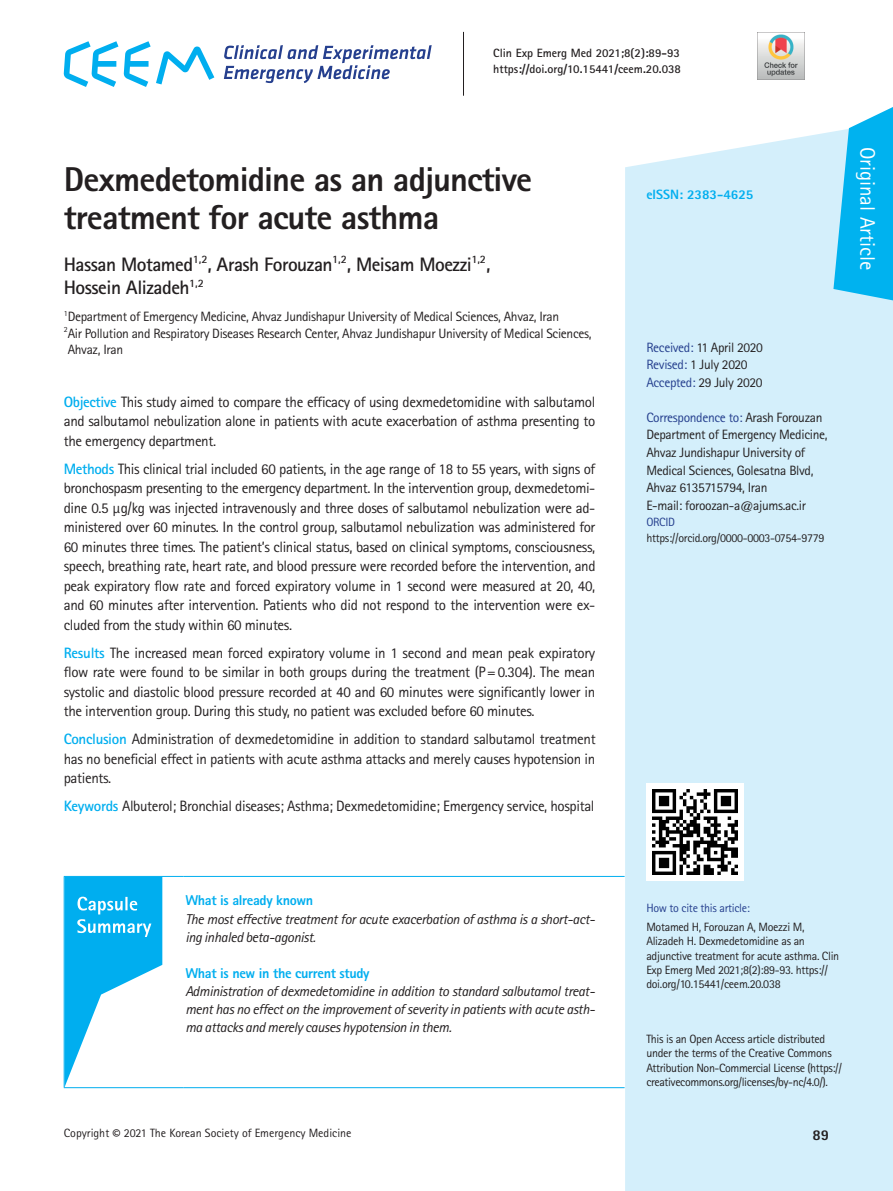
<style>
.page{position:relative;width:893px;height:1191px;background:#fff}
.page>*{position:absolute;margin:0;border:0;box-sizing:border-box;transform-origin:0 0}
.제목{font:800 34.5px/38px "Rotis Sans Serif Std";letter-spacing:-.025em;color:#231f20}
.t1{font:21px "Rotis Sans Serif Std";color:#fff}
.저자{font:700 19.5px/23.4px "Rotis Sans Serif Std";letter-spacing:-.025em;color:#231f20}
.초록{font:15px/19.5px "Rotis Sans Serif Std";letter-spacing:-.025em;color:#231f20;text-align:justify}
.t2{font:800 15px "Rotis Sans Serif Std";color:#231f20}
.요약_article_본문{font:italic 14.25px/18px "Rotis Sans Serif Std";letter-spacing:-.025em;color:#231f20}
.요약_article_볼드{font:800 14.25px "Rotis Sans Serif Std";letter-spacing:-.025em;color:#00aeef}
.교신저자{font:13.5px/17.5px "Rotis Sans Serif Std";letter-spacing:-.025em;color:#231f20}
.소속{font:13.5px/16.2px "Rotis Sans Serif Std";letter-spacing:-.025em;color:#231f20}
.교신저자-2{font:13.5px "Rotis Sans Serif Std";letter-spacing:-.025em;color:#253f8e}
.t3{font:800 13.5px "Rotis Sans Serif Std";color:#00aeef}
.인용주소본문{font:12px/14.4px "Rotis Sans Serif Std";letter-spacing:-.025em;color:#231f20}
.잡지볼륨{font:700 12px "Rotis Sans Serif Std";color:#231f20}
.인용주소본문-2{font:12px "Rotis Sans Serif Std";color:#231f20}
.교신저자-3{font:12px "Rotis Sans Serif Std";letter-spacing:-.025em;color:#231f20}
.인용주소볼드{font:12px "Rotis Sans Serif Std";letter-spacing:-.025em;color:#253f8e}
.교신저자-4{font:12px "Rotis Sans Serif Std";letter-spacing:-.025em;color:#253f8e}
.s1{font-weight:700;color:#00aeef}
.s2{color:#253f8e}
.s3{color:#231f20}
.s4{font-family:"Myriad Pro";font-weight:700}
</style>
<div class="page">
<div style="left:625px;top:131px;width:268px;height:1060px;background:#d4effb"></div>
<svg style="left:833px;top:107px;width:60px;height:193px;background:#31c0f1"></svg>
<svg style="left:64px;top:41px;width:54px;height:46px"></svg>
<svg style="left:124px;top:41px;width:90px;height:46px"></svg>
<svg style="left:224px;top:45px;width:208px;height:38px"></svg>
<hr style="left:463px;top:32px;width:1px;height:64px;background:#231f20">
<div style="left:646px;top:783px;width:98px;height:97px;background:#fff"></div>
<img style="left:653px;top:789px;width:85px;height:85px">
<hr style="left:64px;top:876px;width:1px;height:211px;background:#00aeef">
<hr style="left:183px;top:876px;width:442px;height:1px;background:#00aeef">
<hr style="left:183px;top:1087px;width:442px;height:1px;background:#00aeef">
<hr style="left:64px;top:876px;width:119px;height:1px;background:#00aeef">
<hr style="left:64px;top:1087px;width:119px;height:1px;background:#00aeef">
<svg style="left:65px;top:876px;width:97px;height:210px"></svg>
<img style="left:758px;top:32px;width:46px;height:47px">
<p class="잡지볼륨" style="left:493px;top:45px;width:188px">Clin Exp Emerg Med 2021;8(2):89-93</p>
<p class="잡지볼륨" style="left:493px;top:62px;width:189px">https://doi.org/10.15441/ceem.20.038</p>
<p class="제목" style="left:64px;top:160px;width:470px">Dexmedetomidine as an adjunctive treatment for acute asthma</p>
<p class="저자" style="left:64px;top:252px;width:428px">Hassan Motamed<sup>1,2</sup>, Arash Forouzan<sup>1,2</sup>, Meisam Moezzi<sup>1,2</sup>,<br>Hossein Alizadeh<sup>1,2</sup></p>
<p class="소속" style="left:64px;top:308px;width:497px"><sup>1</sup>Department of Emergency Medicine, Ahvaz Jundishapur University of Medical Sciences, Ahvaz, Iran</p>
<p class="소속" style="left:64px;top:325px;width:529px"><sup>2</sup>Air Pollution and Respiratory Diseases Research Center, Ahvaz Jundishapur University of Medical Sciences,<br>Ahvaz, Iran</p>
<p class="초록" style="left:64px;top:392px;width:533px"><span class="s1">Objective</span> This study aimed to compare the efficacy of using dexmedetomidine with salbutamol and salbutamol nebulization alone in patients with acute exacerbation of asthma presenting to the emergency department.</p>
<p class="초록" style="left:64px;top:459px;width:533px"><span class="s1">Methods</span> This clinical trial included 60 patients, in the age range of 18 to 55 years, with signs of bronchospasm presenting to the emergency department. In the intervention group, dexmedetomi&shy;dine 0.5 µg/kg was injected intravenously and three doses of salbutamol nebulization were ad&shy;ministered over 60 minutes. In the control group, salbutamol nebulization was administered for 60 minutes three times. The patient’s clinical status, based on clinical symptoms, consciousness, speech, breathing rate, heart rate, and blood pressure were recorded before the intervention, and peak expiratory flow rate and forced expiratory volume in 1 second were measured at 20, 40, and 60 minutes after intervention. Patients who did not respond to the intervention were ex&shy;cluded from the study within 60 minutes.</p>
<p class="초록" style="left:64px;top:643px;width:533px"><span class="s1">Results</span> The increased mean forced expiratory volume in 1 second and mean peak expiratory flow rate were found to be similar in both groups during the treatment (P=0.304). The mean systolic and diastolic blood pressure recorded at 40 and 60 minutes were significantly lower in the intervention group. During this study, no patient was excluded before 60 minutes.</p>
<p class="초록" style="left:64px;top:729px;width:533px"><span class="s1">Conclusion</span> Administration of dexmedetomidine in addition to standard salbutamol treatment has no beneficial effect in patients with acute asthma attacks and merely causes hypotension in patients.</p>
<p class="초록" style="left:64px;top:796px;width:532px"><span class="s1">Keywords</span> Albuterol; Bronchial diseases; Asthma; Dexmedetomidine; Emergency service, hospital</p>
<p class="t3" style="left:646px;top:185px;width:109px">eISSN: 2383-4625</p>
<p class="교신저자" style="left:646px;top:338px;width:118px"><span class="s2">Received:</span> 11 April 2020</p>
<p class="교신저자" style="left:646px;top:356px;width:103px"><span class="s2">Revised:</span> 1 July 2020</p>
<p class="교신저자" style="left:646px;top:373px;width:118px"><span class="s2">Accepted:</span> 29 July 2020</p>
<p class="교신저자-2" style="left:646px;top:409px;width:178px">Correspondence to: <span class="s3">Arash Forouzan</span></p>
<p class="교신저자" style="left:646px;top:426px;width:183px">Department of Emergency Medicine,<br>Ahvaz Jundishapur University of<br>Medical Sciences, Golesatna Blvd,<br>Ahvaz 6135715794, Iran</p>
<p class="교신저자" style="left:646px;top:496px;width:161px">E-mail: foroozan-a@ajums.ac.ir</p>
<p class="교신저자-4" style="left:646px;top:515px;width:30px">ORCID</p>
<p class="교신저자-3" style="left:646px;top:530px;width:180px">https://orcid.org/0000-0003-0754-9779</p>
<p class="t1" style="left:880px;top:147px;width:125px;rotate:90deg">Original Article</p>
<p class="요약_article_볼드" style="left:185px;top:891px;width:129px">What is already known</p>
<p class="요약_article_본문" style="left:185px;top:909px;width:411px">The most effective treatment for acute exacerbation of asthma is a short-act&shy;ing inhaled beta-agonist.</p>
<p class="요약_article_볼드" style="left:185px;top:963px;width:186px">What is new in the current study</p>
<p class="요약_article_본문" style="left:185px;top:981px;width:411px;text-align:justify">Administration of dexmedetomidine in addition to standard salbutamol treat&shy;ment has no effect on the improvement of severity in patients with acute asth&shy;ma attacks and merely causes hypotension in them.</p>
<p class="인용주소볼드" style="left:646px;top:901px;width:105px">How to cite this article:</p>
<p class="인용주소본문" style="left:646px;top:919px;width:194px">Motamed H, Forouzan A, Moezzi M, Alizadeh H. Dexmedetomidine as an adjunctive treatment for acute asthma. Clin Exp Emerg Med 2021;8(2):89-93. https:// doi.org/10.15441/ceem.20.038</p>
<p class="인용주소본문" style="left:646px;top:1031px;width:197px">This is an Open Access article distributed under the terms of the Creative Commons Attribution Non-Commercial License (https:// creativecommons.org/licenses/by-nc/4.0/).</p>
<p class="인용주소본문-2" style="left:64px;top:1126px;width:289px">Copyright <span class="s4">©</span> 2021 The Korean Society of Emergency Medicine</p>
<p class="t2" style="left:812px;top:1125px;width:18px">89</p>
</div>
